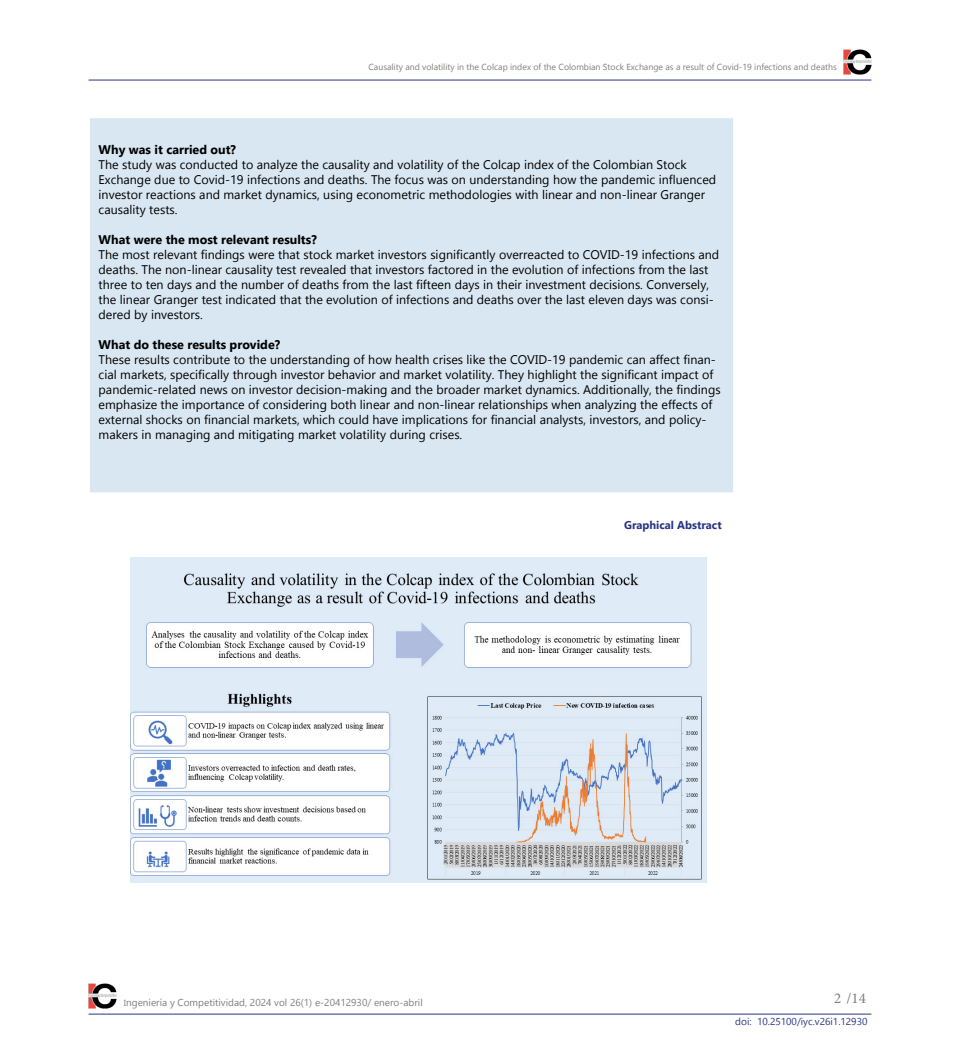
<style>
.page{position:relative;width:960px;height:1061px;background:#fff}
.page>*{position:absolute;margin:0;border:0;box-sizing:border-box;transform-origin:0 0}
.t1{font:15px "Minion Pro";color:#7e7e7d}
.t2{font:12.5px/15px "Gadugi";color:#000}
.t3{font:700 12.5px "Gadugi";color:#000}
.t4{font:700 11.25px "Gadugi";color:#283583}
.t5{font:10px "Gadugi";color:#7e7e7d}
.t6{font:10px "Gadugi";color:#283583}
.t7{font:8.75px "Gadugi";color:#7e7e7d}
.s1{font-size:8.75px}
</style>
<div class="page">
<hr style="left:89px;top:1014px;width:782px;height:1px;background:#283583">
<img style="left:89px;top:983px;width:28px;height:26px">
<hr style="left:89px;top:80px;width:782px;height:1px;background:#283583">
<img style="left:843px;top:49px;width:28px;height:26px">
<div style="left:89px;top:117px;width:645px;height:377px;background:#d9e7f2;border:1px solid #fff"></div>
<img style="left:130px;top:558px;width:576px;height:324px">
<p class="t7" style="left:369px;top:62px;width:470px">Causality and volatility in the Colcap index of the Colombian Stock Exchange as a result of Covid-19 infections and deaths</p>
<p class="t3" style="left:99px;top:142px;width:139px">Why was it carried out?</p>
<p class="t2" style="left:99px;top:157px;width:619px">The study was conducted to analyze the causality and volatility of the Colcap index of the Colombian Stock Exchange due to Covid-19 infections and deaths. The focus was on understanding how the pandemic influenced investor reactions and market dynamics, using econometric methodologies with linear and non-linear Granger causality tests.</p>
<p class="t3" style="left:99px;top:232px;width:220px">What were the most relevant results?</p>
<p class="t2" style="left:99px;top:247px;width:622px">The most relevant findings were that stock market investors significantly overreacted to COVID-19 infections and deaths. The non-linear causality test revealed that investors factored in the evolution of infections from the last three to ten days and the number of deaths from the last fifteen days in their investment decisions. Conversely, the linear Granger test indicated that the evolution of infections and deaths over the last eleven days was consi&shy;dered by investors.</p>
<p class="t3" style="left:99px;top:337px;width:183px">What do these results provide?</p>
<p class="t2" style="left:99px;top:352px;width:623px">These results contribute to the understanding of how health crises like the COVID-19 pandemic can affect finan&shy;cial markets, specifically through investor behavior and market volatility. They highlight the significant impact of pandemic-related news on investor decision-making and the broader market dynamics. Additionally, the findings emphasize the importance of considering both linear and non-linear relationships when analyzing the effects of external shocks on financial markets, which could have implications for financial analysts, investors, and policy&shy;makers in managing and mitigating market volatility during crises.</p>
<p class="t4" style="left:624px;top:518px;width:99px">Graphical Abstract</p>
<p class="t5" style="left:124px;top:996px;width:300px"><span class="s1">I</span>ngeniería y Competitividad, 2024 vol 26(1) e-20412930/ enero-abril</p>
<p class="t1" style="left:834px;top:988px;width:33px">2 /14</p>
<p class="t6" style="left:735px;top:1016px;width:134px">doi: 10.25100/iyc.v26i1.12930</p>
</div>
